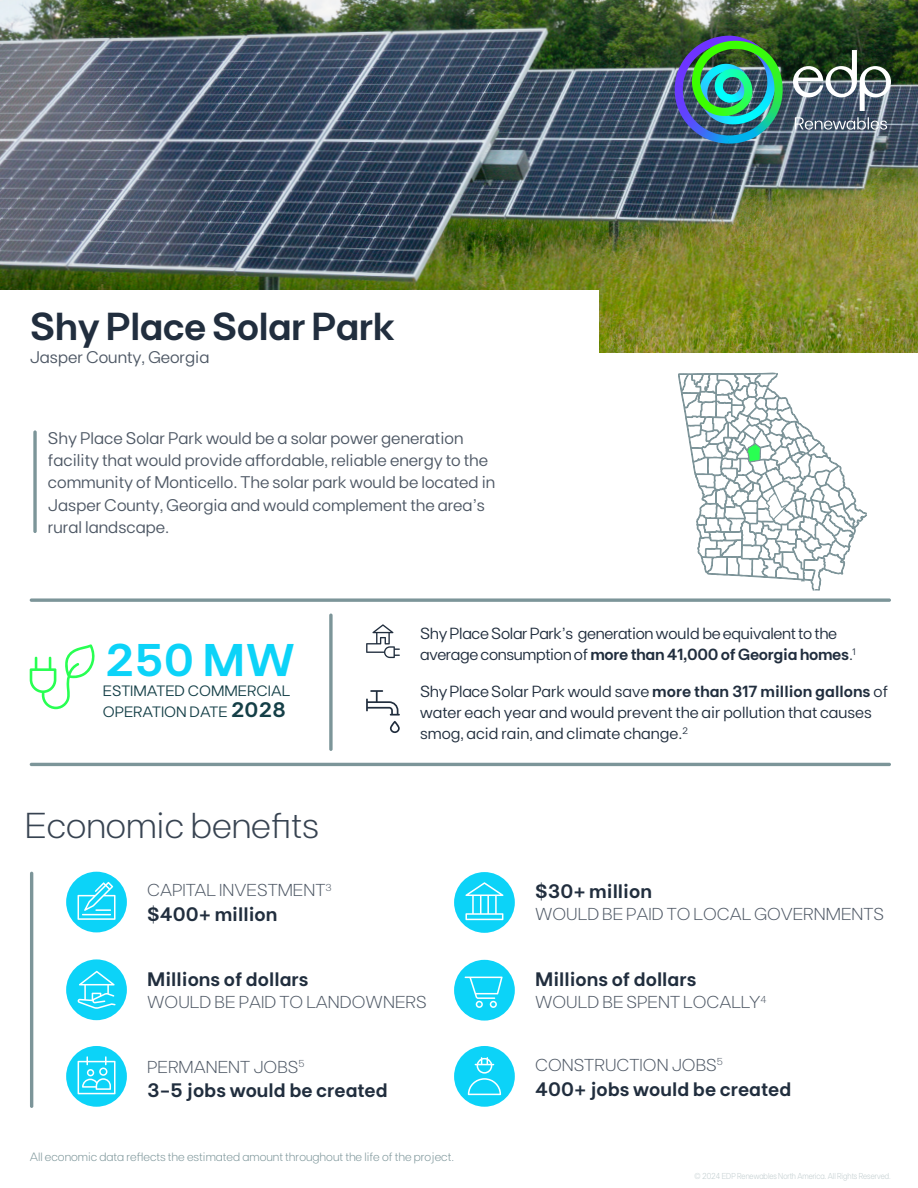
<style>
.page{position:relative;width:918px;height:1188px;background:#fff}
.page>*{position:absolute;margin:0;border:0;box-sizing:border-box;transform-origin:0 0}
.t1{font:600 45.75px "FT Base";color:#0cd3f8}
.t2{font:600 39px "FT Base";letter-spacing:-.02em;color:#212e3e}
.t3{font:300 36px "FT Base";color:#374351}
.t4{font:600 19.5px "FT Base";color:#212e3e}
.t5{font:300 17.25px "FT Base";color:#4e5865}
.t6{font:16.8px/22.2px "FT Base";color:#4e5865}
.t7{font:16.2px/21.3px "FT Base";color:#212e3e}
.t8{font:16.2px/21.3px "FT Base";letter-spacing:-.02em;color:#212e3e}
.t9{font:15px/21px "FT Base";color:#143f47}
.t10{font:300 12px "FT Base";color:#7c9599}
.t11{font:300 8.7px "FT Base";color:#bdcacc;scale:.85 1}
.s1{font-weight:600;font-size:21px}
.s2{font-weight:600}
</style>
<div class="page">
<img style="left:0;top:0;width:918px;height:352px">
<svg style="left:30px;top:644px;width:65px;height:65px"></svg>
<svg style="left:366px;top:624px;width:34px;height:34px"></svg>
<svg style="left:366px;top:690px;width:34px;height:43px"></svg>
<svg style="left:329px;top:614px;width:4px;height:137px"></svg>
<svg style="left:33px;top:430px;width:4px;height:103px"></svg>
<hr style="left:30px;top:872px;width:3px;height:236px;background:#7c9599;border-radius:2px">
<div style="left:66px;top:872px;width:61px;height:60px;background:#0cd3f8;border-radius:50%"></div>
<svg style="left:78px;top:882px;width:38px;height:38px"></svg>
<div style="left:66px;top:959px;width:61px;height:61px;background:#0cd3f8;border-radius:50%"></div>
<svg style="left:78px;top:971px;width:38px;height:38px"></svg>
<div style="left:66px;top:1046px;width:61px;height:61px;background:#0cd3f8;border-radius:50%"></div>
<svg style="left:78px;top:1056px;width:38px;height:38px"></svg>
<div style="left:454px;top:960px;width:61px;height:61px;background:#0cd3f8;border-radius:50%"></div>
<svg style="left:465px;top:977px;width:38px;height:31px"></svg>
<div style="left:454px;top:1046px;width:61px;height:61px;background:#0cd3f8;border-radius:50%"></div>
<svg style="left:468px;top:1057px;width:33px;height:38px"></svg>
<div style="left:454px;top:872px;width:61px;height:61px;background:#0cd3f8;border-radius:50%"></div>
<svg style="left:465px;top:882px;width:39px;height:38px"></svg>
<hr style="left:30px;top:763px;width:861px;height:3px;background:#7c9599;border-radius:2px">
<svg style="left:30px;top:598px;width:861px;height:4px"></svg>
<img style="left:675px;top:36px;width:92px;height:80px">
<img style="left:793px;top:50px;width:98px;height:80px">
<div style="left:0;top:291px;width:598px;height:93px;background:#fff"></div>
<svg style="left:678px;top:372px;width:189px;height:219px"></svg>
<h2 class="t2" style="left:30px;top:304px;width:368px">Shy Place Solar Park</h2>
<p class="t6" style="left:30px;top:346px;width:181px">Jasper County, Georgia</p>
<p class="t6" style="left:48px;top:427px;width:449px">Shy Place Solar Park would be a solar power generation facility that would provide affordable, reliable energy to the community of Monticello. The solar park would be located in Jasper County, Georgia and would complement the area’s rural landscape.</p>
<h1 class="t1" style="left:105px;top:633px;width:192px">250 MW</h1>
<p class="t9" style="left:103px;top:680px;width:189px">ESTIMATED COMMERCIAL<br>OPERATION DATE <span class="s1">2028</span></p>
<h3 class="t3" style="left:25px;top:804px;width:296px">Economic benefits</h3>
<p class="t5" style="left:147px;top:880px;width:186px">CAPITAL INVESTMENT<sup>3</sup></p>
<p class="t4" style="left:147px;top:903px;width:132px">$400+ million</p>
<p class="t8" style="left:420px;top:623px;width:437px">Shy Place Solar Park’s generation would be equivalent to the average consumption of <span class="s2">more than 41,000 of Georgia homes</span>.<sup>1</sup></p>
<p class="t7" style="left:420px;top:680px;width:469px">Shy Place Solar Park would save <span class="s2">more than 317 million gallons</span> of water each year and would prevent the air pollution that causes smog, acid rain, and climate change.<sup>2</sup></p>
<p class="t4" style="left:535px;top:880px;width:118px">$30+ million</p>
<p class="t5" style="left:535px;top:904px;width:351px">WOULD BE PAID TO LOCAL GOVERNMENTS</p>
<p class="t4" style="left:147px;top:968px;width:163px">Millions of dollars</p>
<p class="t5" style="left:147px;top:992px;width:281px">WOULD BE PAID TO LANDOWNERS</p>
<p class="t5" style="left:147px;top:1057px;width:159px">PERMANENT JOBS<sup>5</sup></p>
<p class="t4" style="left:147px;top:1079px;width:242px">3-5 jobs would be created</p>
<p class="t10" style="left:30px;top:1150px;width:426px">All economic data reflects the estimated amount throughout the life of the project.</p>
<p class="t4" style="left:535px;top:968px;width:163px">Millions of dollars</p>
<p class="t5" style="left:535px;top:992px;width:233px">WOULD BE SPENT LOCALLY<sup>4</sup></p>
<p class="t5" style="left:535px;top:1055px;width:190px">CONSTRUCTION JOBS<sup>5</sup></p>
<p class="t4" style="left:535px;top:1078px;width:258px">400+ jobs would be created</p>
<p class="t11" style="left:695px;top:1171px;width:232px">© 2024 EDP Renewables North America. All Rights Reserved.</p>
</div>
